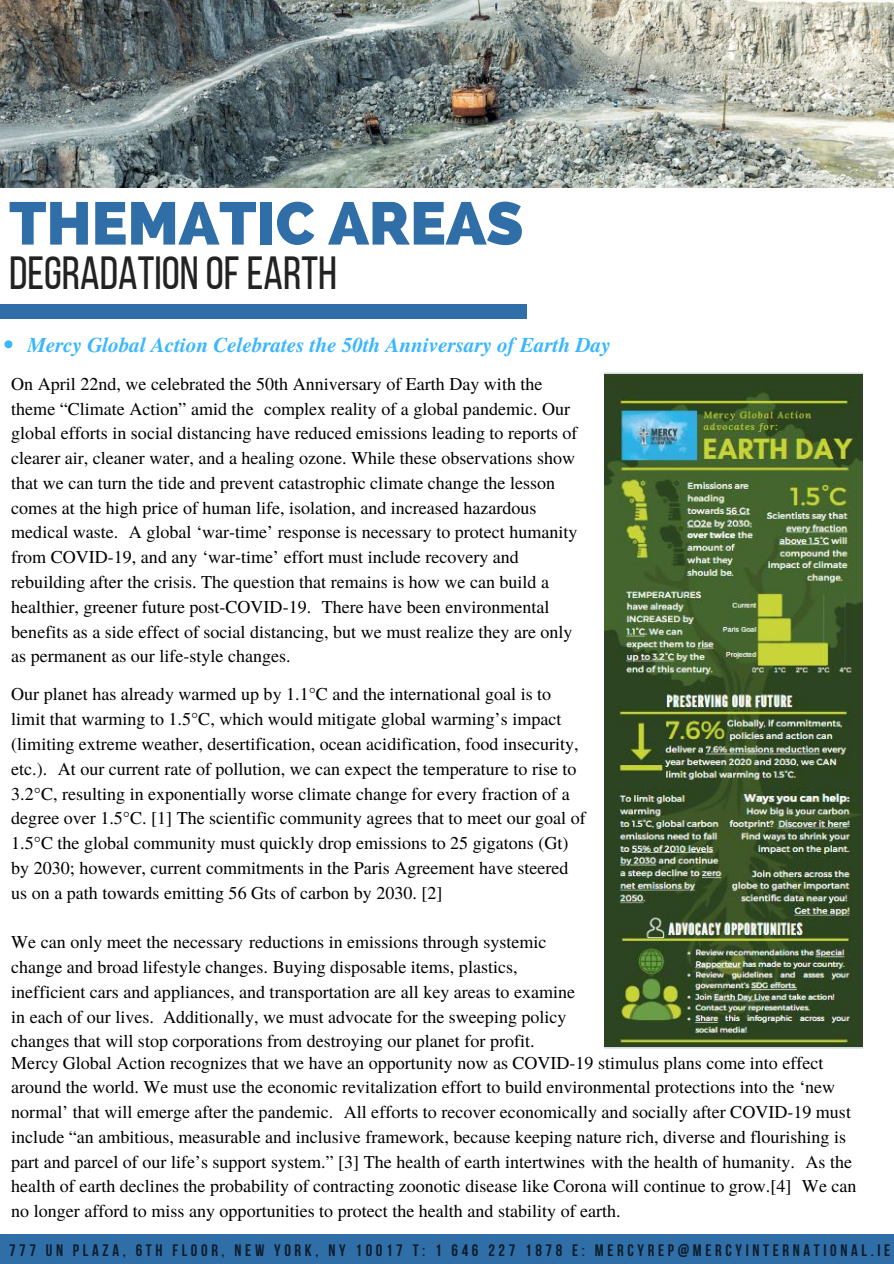
<style>
.page{position:relative;width:894px;height:1264px;background:#fff}
.page>*{position:absolute;margin:0;border:0;box-sizing:border-box;transform-origin:0 0}
.t1{font:800 60px "Raleway";color:#306ea8}
.t2{font:46.35px "Bebas Neue";color:#222}
.t3{font:italic 700 21px "Te X Gyre Termes";color:#38b6ff}
.t4{font:18px/24.8px "Te X Gyre Termes";color:#000}
.t5{font:700 16.5px "Bebas Neue";letter-spacing:.22em;color:#000}
</style>
<div class="page">
<div style="left:0;top:1233px;width:893px;height:30px;background:#306ea8"></div>
<img style="left:0;top:0;width:893px;height:187px">
<div style="left:0;top:305px;width:527px;height:13px;background:#306ea8"></div>
<img style="left:604px;top:372px;width:258px;height:676px">
<svg style="left:5px;top:340px;width:7px;height:8px"></svg>
<h1 class="t1" style="left:9px;top:188px;width:515px">THEMATIC AREAS</h1>
<h2 class="t2" style="left:9px;top:254px;width:329px">DEGRADATION OFEARTH</h2>
<p class="t3" style="left:27px;top:329px;width:584px">Mercy Global Action Celebrates the 50th Anniversary of Earth Day</p>
<p class="t4" style="left:11px;top:370px;width:567px">On April 22nd, we celebrated the 50th Anniversary of Earth Day with the theme “Climate Action” amid the complex reality of a global pandemic. Our global efforts in social distancing have reduced emissions leading to reports of clearer air, cleaner water, and a healing ozone. While these observations show that we can turn the tide and prevent catastrophic climate change the lesson comes at the high price of human life, isolation, and increased hazardous medical waste. A global ‘war-time’ response is necessary to protect humanity from COVID-19, and any ‘war-time’ effort must include recovery and rebuilding after the crisis. The question that remains is how we can build a healthier, greener future post-COVID-19. There have been environmental benefits as a side effect of social distancing, but we must realize they are only as permanent as our life-style changes.</p>
<p class="t4" style="left:11px;top:681px;width:576px">Our planet has already warmed up by 1.1°C and the international goal is to limit that warming to 1.5°C, which would mitigate global warming’s impact (limiting extreme weather, desertification, ocean acidification, food insecurity, etc.). At our current rate of pollution, we can expect the temperature to rise to 3.2°C, resulting in exponentially worse climate change for every fraction of a degree over 1.5°C. [1] The scientific community agrees that to meet our goal of 1.5°C the global community must quickly drop emissions to 25 gigatons (Gt) by 2030; however, current commitments in the Paris Agreement have steered us on a path towards emitting 56 Gts of carbon by 2030. [2]</p>
<p class="t4" style="left:11px;top:928px;width:565px">We can only meet the necessary reductions in emissions through systemic change and broad lifestyle changes. Buying disposable items, plastics, inefficient cars and appliances, and transportation are all key areas to examine in each of our lives. Additionally, we must advocate for the sweeping policy changes that will stop corporations from destroying our planet for profit.</p>
<p class="t4" style="left:11px;top:1049px;width:846px">Mercy Global Action recognizes that we have an opportunity now as COVID-19 stimulus plans come into effect around the world. We must use the economic revitalization effort to build environmental protections into the ‘new normal’ that will emerge after the pandemic. All efforts to recover economically and socially after COVID-19 must include “an ambitious, measurable and inclusive framework, because keeping nature rich, diverse and flourishing is part and parcel of our life’s support system.” [3] The health of earth intertwines with the health of humanity. As the health of earth declines the probability of contracting zoonotic disease like Corona will continue to grow.[4] We can no longer afford to miss any opportunities to protect the health and stability of earth.</p>
<p class="t5" style="left:9px;top:1243px;width:882px">777 UN PLAZA, 6TH FLOOR, NEW YORK, NY 10017 T: 1 646 227 1878 E: MERCYREP@MERCYINTERNATIONAL.IE</p>
</div>
